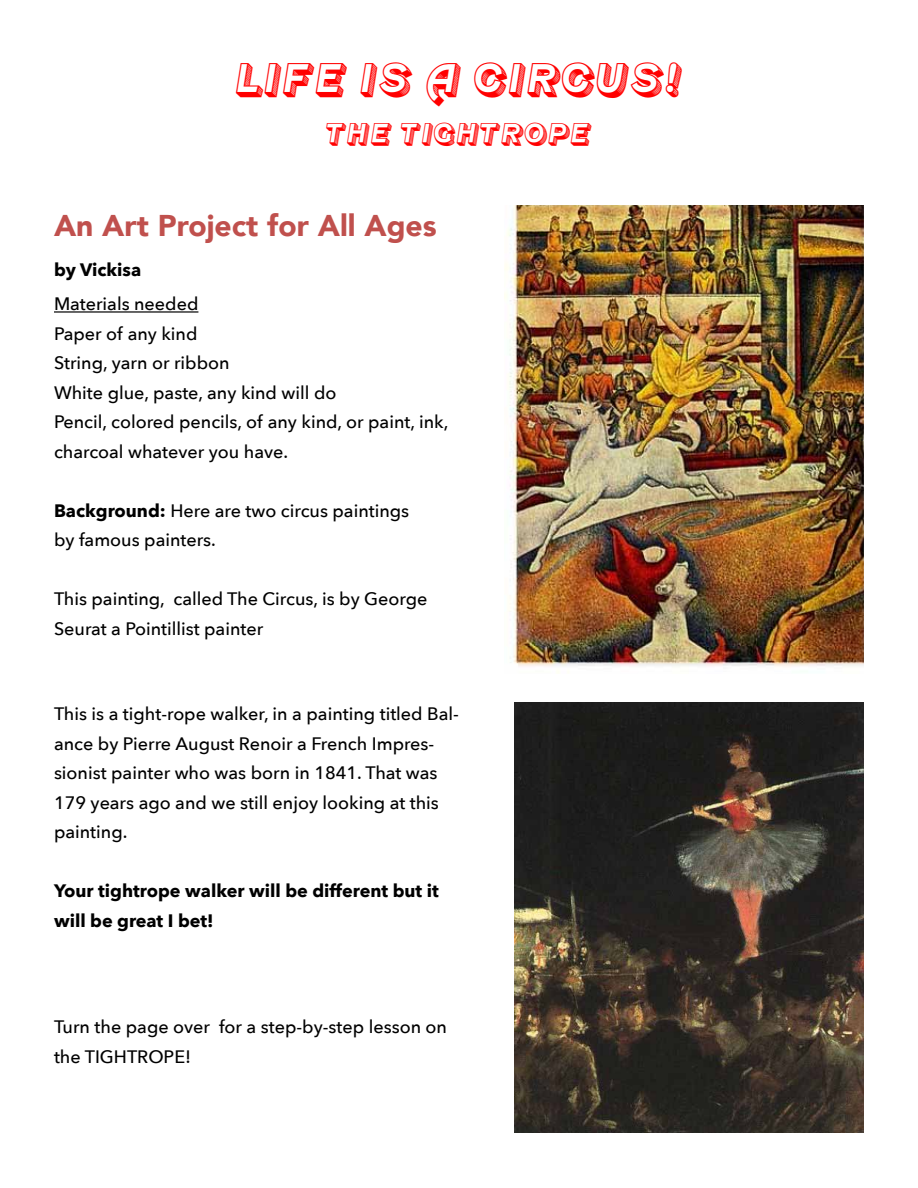
<style>
.page{position:relative;width:918px;height:1188px;background:#fff}
.page>*{position:absolute;margin:0;border:0;box-sizing:border-box;transform-origin:0 0}
.t1{font:45px "Fenwick Olden";color:#f00}
.t2{font:900 30px "Avenir";color:#c0504d}
.t3{font:30px "Fenwick Olden";color:#f00}
.t4{font:500 18px/29.5px "Avenir Next";color:#000}
.t5{font:700 18px/29.5px "Avenir Next";color:#000}
.s1{font-weight:700}
</style>
<div class="page">
<img style="left:505px;top:206px;width:359px;height:467px">
<hr style="left:54px;top:311px;width:144px;height:2px;background:#000">
<img style="left:515px;top:702px;width:349px;height:430px">
<p class="t1" style="left:235px;top:51px;width:449px">LIFE IS A CIRCUS!</p>
<p class="t3" style="left:326px;top:115px;width:268px">THE TIGHTROPE</p>
<p class="t2" style="left:54px;top:206px;width:384px">An Art Project for All Ages</p>
<p class="t5" style="left:54px;top:256px;width:89px">by Vickisa</p>
<p class="t4" style="left:54px;top:290px;width:146px">Materials needed</p>
<p class="t4" style="left:54px;top:319px;width:145px">Paper of any kind</p>
<p class="t4" style="left:54px;top:349px;width:177px">String, yarn or ribbon</p>
<p class="t4" style="left:54px;top:378px;width:284px">White glue, paste, any kind will do</p>
<p class="t4" style="left:54px;top:408px;width:396px">Pencil, colored pencils, of any kind, or paint, ink, charcoal whatever you have.</p>
<p class="t4" style="left:54px;top:496px;width:357px"><span class="s1">Background:</span> Here are two circus paintings</p>
<p class="t4" style="left:54px;top:526px;width:164px">by famous painters.</p>
<p class="t4" style="left:54px;top:585px;width:375px">This painting, called The Circus, is by George<br>Seurat a Pointillist painter</p>
<p class="t4" style="left:54px;top:700px;width:406px">This is a tight-rope walker, in a painting titled Bal&shy;ance by Pierre August Renoir a French Impres&shy;sionist painter who was born in 1841. That was 179 years ago and we still enjoy looking at this painting.</p>
<p class="t5" style="left:54px;top:877px;width:386px">Your tightrope walker will be different but it will be great I bet!</p>
<p class="t4" style="left:54px;top:1013px;width:395px">Turn the page over for a step-by-step lesson on the TIGHTROPE!</p>
</div>
